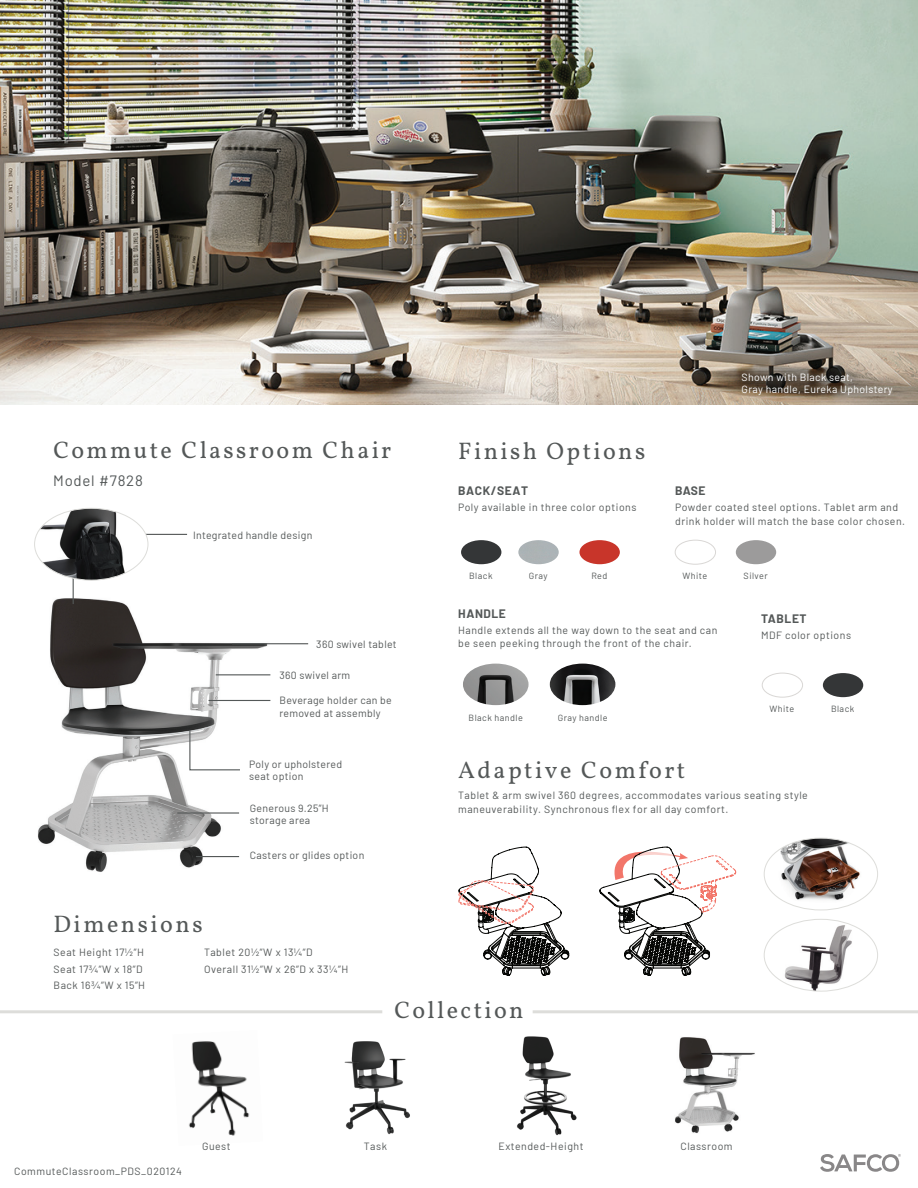
<style>
.page{position:relative;width:918px;height:1188px;background:#fff}
.page>*{position:absolute;margin:0;border:0;box-sizing:border-box;transform-origin:0 0}
.t1{font:24px "Vollkorn";letter-spacing:.1em;color:#545858}
.t2{font:15px "Barlow";letter-spacing:.05em;color:#545858}
.t3{font:700 12px "Barlow";letter-spacing:.05em;color:#545858}
.t4{font:10.5px/13.5px "Barlow";letter-spacing:.05em;color:#545858}
.t5{font:10.5px/12px "Barlow";letter-spacing:.03em;color:#545858}
.t6{font:10.5px/12.6px "Barlow";letter-spacing:.03em;color:#fff}
.t7{font:9px "Barlow";letter-spacing:.05em;color:#545858}
.s1{color:#535859}
</style>
<div class="page">
<img style="left:38px;top:595px;width:232px;height:277px">
<img style="left:0;top:0;width:918px;height:405px">
<img style="left:767px;top:919px;width:101px;height:72px">
<img style="left:344px;top:1041px;width:66px;height:94px">
<img style="left:517px;top:1036px;width:60px;height:100px">
<hr style="left:73px;top:534px;width:1px;height:70px;background:#545858">
<img style="left:189px;top:1041px;width:61px;height:95px">
<div style="left:461px;top:540px;width:40px;height:24px;background:#343637;border-radius:50%"></div>
<div style="left:675px;top:540px;width:41px;height:25px;border:1px solid #d9d7d5;border-radius:50%"></div>
<div style="left:736px;top:540px;width:40px;height:24px;background:#9c9b9b;border-radius:50%"></div>
<div style="left:762px;top:673px;width:41px;height:25px;border:1px solid #d9d7d5;border-radius:50%"></div>
<div style="left:823px;top:673px;width:40px;height:24px;background:#343637;border-radius:50%"></div>
<div style="left:579px;top:540px;width:41px;height:24px;background:#c8352a;border-radius:50%"></div>
<img style="left:518px;top:540px;width:41px;height:24px">
<hr style="left:216px;top:674px;width:54px;height:1px;background:#545858">
<hr style="left:209px;top:700px;width:61px;height:1px;background:#545858">
<svg style="left:189px;top:729px;width:52px;height:42px"></svg>
<hr style="left:177px;top:812px;width:62px;height:2px;background:#545858">
<hr style="left:196px;top:856px;width:43px;height:1px;background:#545858">
<hr style="left:0;top:1010px;width:382px;height:3px;background:#ddddda">
<hr style="left:533px;top:1010px;width:385px;height:3px;background:#ddddda">
<img style="left:463px;top:664px;width:66px;height:41px">
<img style="left:550px;top:664px;width:65px;height:41px">
<hr style="left:145px;top:534px;width:42px;height:1px;background:#545858">
<hr style="left:232px;top:643px;width:76px;height:1px;background:#545858">
<img style="left:35px;top:508px;width:93px;height:72px">
<img style="left:764px;top:838px;width:114px;height:72px">
<img style="left:675px;top:1037px;width:80px;height:96px">
<svg style="left:820px;top:1154px;width:81px;height:18px"></svg>
<svg style="left:458px;top:847px;width:111px;height:129px"></svg>
<svg style="left:599px;top:847px;width:137px;height:129px"></svg>
<h1 class="t1" style="left:53px;top:432px;width:340px">Commute Classroom Chair</h1>
<h2 class="t2" style="left:53px;top:470px;width:91px">Model #<span class="s1">7828</span></h2>
<p class="t5" style="left:193px;top:529px;width:121px">Integrated handle design</p>
<p class="t5" style="left:316px;top:637px;width:82px">360 swivel tablet</p>
<p class="t5" style="left:280px;top:668px;width:72px">360 swivel arm</p>
<p class="t5" style="left:280px;top:693px;width:114px;line-height:12.6px">Beverage holder can be removed at assembly</p>
<p class="t5" style="left:249px;top:757px;width:94px">Poly or upholstered seat option</p>
<p class="t5" style="left:250px;top:801px;width:80px">Generous 9.25”H storage area</p>
<p class="t5" style="left:250px;top:849px;width:116px">Casters or glides option</p>
<h1 class="t1" style="left:54px;top:906px;width:151px">Dimensions</h1>
<p class="t4" style="left:54px;top:943px;width:93px;line-height:16.5px">Seat Height 17½”H<br>Seat 17¾”W x 18”D<br>Back 16¾”W x 15”H</p>
<p class="t4" style="left:204px;top:943px;width:146px;line-height:16.5px">Tablet 20½”W x 13¼”D<br>Overall 31½”W x 26”D x 33¼”H</p>
<p class="t6" style="left:742px;top:370px;width:153px">Shown with Black seat,<br>Gray handle, Eureka Upholstery</p>
<h1 class="t1" style="left:458px;top:433px;width:189px">Finish Options</h1>
<p class="t3" style="left:458px;top:482px;width:71px">BACK/SEAT</p>
<p class="t3" style="left:675px;top:482px;width:32px">BASE</p>
<p class="t4" style="left:458px;top:500px;width:180px">Poly available in three color options</p>
<p class="t4" style="left:675px;top:500px;width:231px">Powder coated steel options. Tablet arm and drink holder will match the base color chosen.</p>
<p class="t7" style="left:469px;top:569px;width:25px">Black</p>
<p class="t7" style="left:529px;top:569px;width:20px">Gray</p>
<p class="t7" style="left:591px;top:569px;width:18px">Red</p>
<p class="t7" style="left:683px;top:569px;width:26px">White</p>
<p class="t7" style="left:744px;top:569px;width:26px">Silver</p>
<p class="t3" style="left:458px;top:604px;width:49px">HANDLE</p>
<p class="t3" style="left:761px;top:610px;width:47px">TABLET</p>
<p class="t4" style="left:458px;top:622px;width:261px">Handle extends all the way down to the seat and can be seen peeking through the front of the chair.</p>
<p class="t7" style="left:469px;top:712px;width:56px">Black handle</p>
<p class="t7" style="left:558px;top:712px;width:51px">Gray handle</p>
<h1 class="t1" style="left:458px;top:752px;width:229px">Adaptive Comfort</h1>
<p class="t4" style="left:761px;top:627px;width:92px">MDF color options</p>
<p class="t7" style="left:770px;top:702px;width:26px">White</p>
<p class="t7" style="left:831px;top:702px;width:25px">Black</p>
<p class="t4" style="left:458px;top:788px;width:351px">Tablet &amp; arm swivel 360 degrees, accommodates various seating style maneuverability. Synchronous flex for all day comfort.</p>
<p class="t4" style="left:14px;top:1163px;width:169px">CommuteClassroom_PDS_020124</p>
<p class="t4" style="left:202px;top:1139px;width:30px">Guest</p>
<h1 class="t1" style="left:394px;top:992px;width:131px">Collection</h1>
<p class="t4" style="left:364px;top:1139px;width:25px">Task</p>
<p class="t4" style="left:499px;top:1139px;width:86px">Extended-Height</p>
<p class="t4" style="left:680px;top:1139px;width:54px">Classroom</p>
</div>
